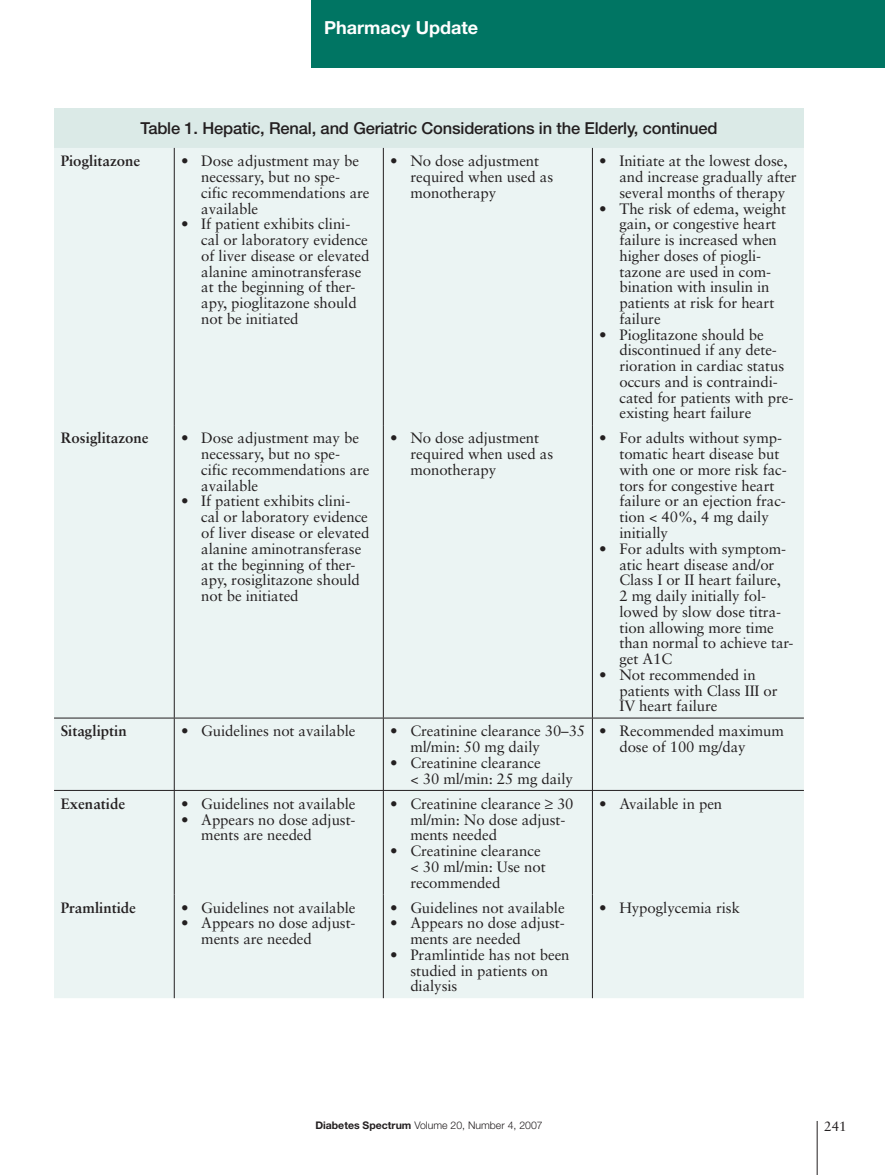
<style>
.page{position:relative;width:885px;height:1175px;background:#fff}
.page>*{position:absolute;margin:0;border:0;box-sizing:border-box;transform-origin:0 0}
.Headers{font:700 18px "Helvetica Neue LT";color:#fff}
.TABLE_Head{font:500 16.5px "Helvetica Neue LT";letter-spacing:-.01em;color:#231f20}
.Copy_Bulleted{font:15px/15.8px "Sabon LT";letter-spacing:-.005em;color:#231f20}
.TABLE_Bold{font:700 15px "Sabon LT";color:#231f20}
.t1{font:13.5px "Sabon LT";color:#231f20}
.t2{font:300 10.5px "Helvetica Neue LT";color:#231f20}
.s1{font-weight:700}
</style>
<div class="page">
<hr style="left:816px;top:1120px;width:1px;height:54px;background:#231f20">
<div style="left:310px;top:0;width:574px;height:68px;background:#007563"></div>
<div style="left:54px;top:108px;width:749px;height:40px;background:#dbeae7"></div>
<div style="left:54px;top:148px;width:749px;height:850px;background:#ebf4f3"></div>
<hr style="left:174px;top:148px;width:1px;height:277px;background:#231f20">
<hr style="left:174px;top:425px;width:1px;height:292px;background:#231f20">
<hr style="left:174px;top:718px;width:1px;height:72px;background:#231f20">
<hr style="left:174px;top:790px;width:1px;height:104px;background:#231f20">
<hr style="left:174px;top:894px;width:1px;height:104px;background:#231f20">
<hr style="left:383px;top:148px;width:1px;height:277px;background:#231f20">
<hr style="left:383px;top:425px;width:1px;height:292px;background:#231f20">
<hr style="left:383px;top:718px;width:1px;height:72px;background:#231f20">
<hr style="left:383px;top:790px;width:1px;height:104px;background:#231f20">
<hr style="left:383px;top:894px;width:1px;height:104px;background:#231f20">
<hr style="left:592px;top:148px;width:1px;height:277px;background:#231f20">
<hr style="left:592px;top:425px;width:1px;height:292px;background:#231f20">
<hr style="left:592px;top:718px;width:1px;height:72px;background:#231f20">
<hr style="left:592px;top:790px;width:1px;height:104px;background:#231f20">
<hr style="left:592px;top:894px;width:1px;height:104px;background:#231f20">
<hr style="left:54px;top:717px;width:749px;height:1px;background:#231f20">
<hr style="left:54px;top:790px;width:749px;height:1px;background:#231f20">
<p class="Headers" style="left:324px;top:16px;width:155px">Pharmacy Update</p>
<p class="TABLE_Head" style="left:140px;top:119px;width:578px">Table 1. Hepatic, Renal, and Geriatric Considerations in the Elderly, continued</p>
<p class="TABLE_Bold" style="left:61px;top:152px;width:81px">Pioglitazone</p>
<p class="Copy_Bulleted" style="left:201px;top:153px;width:170px">Dose adjustment may be necessary, but no spe&shy;cific recommendations are available</p>
<p class="Copy_Bulleted" style="left:201px;top:216px;width:169px">If patient exhibits clini&shy;cal or laboratory evidence of liver disease or elevated alanine aminotransferase at the beginning of ther&shy;apy, pioglitazone should not be initiated</p>
<p class="Copy_Bulleted" style="left:181px;top:153px;width:9px">•</p>
<p class="Copy_Bulleted" style="left:181px;top:216px;width:9px">•</p>
<p class="TABLE_Bold" style="left:61px;top:429px;width:89px">Rosiglitazone</p>
<p class="Copy_Bulleted" style="left:201px;top:430px;width:170px">Dose adjustment may be necessary, but no spe&shy;cific recommendations are available</p>
<p class="Copy_Bulleted" style="left:201px;top:493px;width:169px">If patient exhibits clini&shy;cal or laboratory evidence of liver disease or elevated alanine aminotransferase at the beginning of ther&shy;apy, rosiglitazone should not be initiated</p>
<p class="Copy_Bulleted" style="left:181px;top:430px;width:9px">•</p>
<p class="Copy_Bulleted" style="left:181px;top:493px;width:9px">•</p>
<p class="Copy_Bulleted" style="left:390px;top:153px;width:9px">•</p>
<p class="Copy_Bulleted" style="left:619px;top:153px;width:179px">Initiate at the lowest dose, and increase gradually after several months of therapy</p>
<p class="Copy_Bulleted" style="left:619px;top:200px;width:168px">The risk of edema, weight gain, or congestive heart failure is increased when higher doses of piogli&shy;tazone are used in com&shy;bination with insulin in patients at risk for heart failure</p>
<p class="Copy_Bulleted" style="left:619px;top:326px;width:175px">Pioglitazone should be discontinued if any dete&shy;rioration in cardiac status occurs and is contraindi&shy;cated for patients with pre&shy;existing heart failure</p>
<p class="Copy_Bulleted" style="left:410px;top:153px;width:144px">No dose adjustment required when used as monotherapy</p>
<p class="Copy_Bulleted" style="left:599px;top:153px;width:9px">•</p>
<p class="Copy_Bulleted" style="left:599px;top:200px;width:9px">•</p>
<p class="Copy_Bulleted" style="left:599px;top:326px;width:9px">•</p>
<p class="Copy_Bulleted" style="left:390px;top:430px;width:9px">•</p>
<p class="Copy_Bulleted" style="left:619px;top:430px;width:169px">For adults without symp&shy;tomatic heart disease but with one or more risk fac&shy;tors for congestive heart failure or an ejection frac&shy;tion &lt; 40%, 4 mg daily initially</p>
<p class="Copy_Bulleted" style="left:619px;top:540px;width:175px">For adults with symptom&shy;atic heart disease and/or<br>Class I or II heart failure,<br>2 mg daily initially fol&shy;lowed by slow dose titra&shy;tion allowing more time than normal to achieve tar&shy;get A1C</p>
<p class="Copy_Bulleted" style="left:619px;top:666px;width:160px">Not recommended in patients with Class III or<br>IV heart failure</p>
<p class="Copy_Bulleted" style="left:410px;top:430px;width:144px">No dose adjustment required when used as monotherapy</p>
<p class="Copy_Bulleted" style="left:599px;top:430px;width:9px">•</p>
<p class="Copy_Bulleted" style="left:599px;top:540px;width:9px">•</p>
<p class="Copy_Bulleted" style="left:599px;top:666px;width:9px">•</p>
<p class="TABLE_Bold" style="left:61px;top:722px;width:67px">Sitagliptin</p>
<p class="Copy_Bulleted" style="left:181px;top:723px;width:176px">• Guidelines not available</p>
<p class="Copy_Bulleted" style="left:410px;top:723px;width:176px">Creatinine clearance 30–35 ml/min: 50 mg daily</p>
<p class="Copy_Bulleted" style="left:410px;top:754px;width:164px">Creatinine clearance<br>&lt; 30 ml/min: 25 mg daily</p>
<p class="Copy_Bulleted" style="left:390px;top:715px;width:9px;line-height:31.5px">• •</p>
<p class="Copy_Bulleted" style="left:619px;top:723px;width:166px">Recommended maximum dose of 100 mg/day</p>
<p class="Copy_Bulleted" style="left:599px;top:723px;width:9px">•</p>
<p class="TABLE_Bold" style="left:61px;top:794px;width:66px">Exenatide</p>
<p class="Copy_Bulleted" style="left:201px;top:795px;width:156px">Guidelines not available</p>
<p class="Copy_Bulleted" style="left:201px;top:811px;width:156px">Appears no dose adjust&shy;ments are needed</p>
<p class="Copy_Bulleted" style="left:181px;top:795px;width:9px">• •</p>
<p class="Copy_Bulleted" style="left:410px;top:795px;width:165px">Creatinine clearance ≥ 30 ml/min: No dose adjust&shy;ments needed</p>
<p class="Copy_Bulleted" style="left:410px;top:842px;width:137px">Creatinine clearance &lt; 30 ml/min: Use not recommended</p>
<p class="Copy_Bulleted" style="left:390px;top:795px;width:9px">•</p>
<p class="Copy_Bulleted" style="left:390px;top:842px;width:9px">•</p>
<p class="TABLE_Bold" style="left:61px;top:898px;width:77px">Pramlintide</p>
<p class="Copy_Bulleted" style="left:201px;top:899px;width:156px">Guidelines not available</p>
<p class="Copy_Bulleted" style="left:201px;top:915px;width:156px">Appears no dose adjust&shy;ments are needed</p>
<p class="Copy_Bulleted" style="left:181px;top:899px;width:9px">• •</p>
<p class="Copy_Bulleted" style="left:410px;top:899px;width:156px">Guidelines not available</p>
<p class="Copy_Bulleted" style="left:390px;top:899px;width:9px">• •</p>
<p class="Copy_Bulleted" style="left:390px;top:946px;width:9px">•</p>
<p class="Copy_Bulleted" style="left:410px;top:915px;width:156px">Appears no dose adjust&shy;ments are needed</p>
<p class="Copy_Bulleted" style="left:410px;top:946px;width:161px">Pramlintide has not been studied in patients on dialysis</p>
<p class="Copy_Bulleted" style="left:599px;top:795px;width:125px">• Available in pen</p>
<p class="Copy_Bulleted" style="left:599px;top:899px;width:142px">• Hypoglycemia risk</p>
<p class="t2" style="left:315px;top:1119px;width:229px"><span class="s1">Diabetes Spectrum</span> Volume 20, Number 4, 2007</p>
<p class="t1" style="left:823px;top:1118px;width:24px">241</p>
</div>
